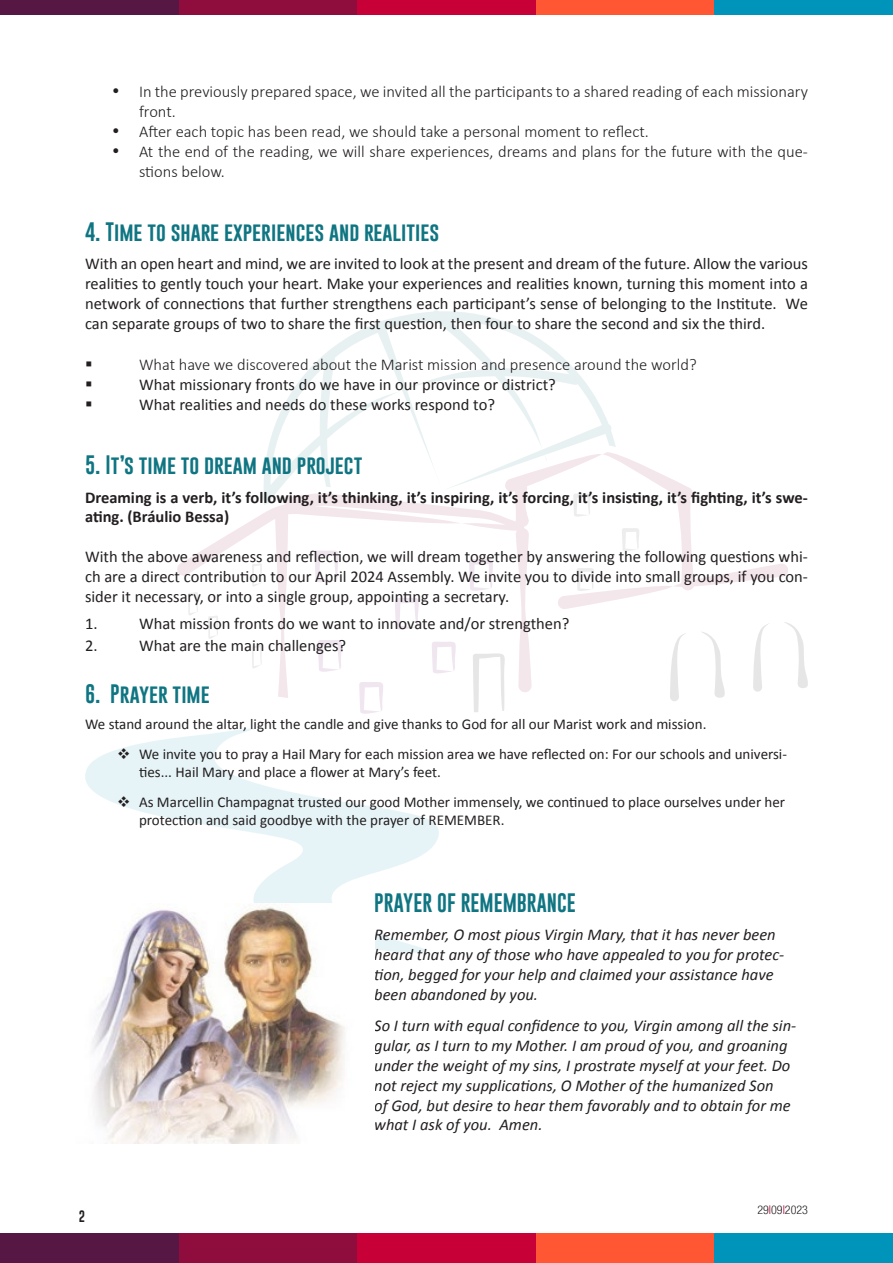
<style>
.page{position:relative;width:893px;height:1263px;background:#fff}
.page>*{position:absolute;margin:0;border:0;box-sizing:border-box;transform-origin:0 0}
.TIT_3{font:19.5px "Gobold";color:#0f7582}
.t1{font:16.5px/19.8px "Calibri";color:#231f20;text-align:justify}
.Endnote_text{font:italic 16.5px/19.8px "Calibri";color:#231f20}
.t2{font:300 16.5px/19.8px "Calibri";color:#231f20}
.t3{font:700 16.5px/19.8px "Calibri";color:#231f20}
.t4{font:16.5px "Wingdings";color:#231f20}
.Endnote_text-2{font:15px/18px "Calibri";color:#231f20}
.t5{font:300 condensed 12px "Helvetica Neue";color:#231f20}
.t6{font:12px "Gobold";color:#231f20}
.s1{color:#c70038}
</style>
<div class="page">
<svg style="left:474px;top:698px;width:30px;height:14px"></svg>
<svg style="left:670px;top:623px;width:138px;height:78px"></svg>
<svg style="left:360px;top:698px;width:23px;height:16px"></svg>
<svg style="left:177px;top:454px;width:612px;height:244px"></svg>
<svg style="left:261px;top:310px;width:355px;height:195px"></svg>
<svg style="left:85px;top:728px;width:354px;height:225px"></svg>
<div style="left:179px;top:1234px;width:178px;height:29px;background:#8f0d3d"></div>
<div style="left:179px;top:0;width:178px;height:15px;background:#8f0d3d"></div>
<div style="left:357px;top:1234px;width:179px;height:29px;background:#c70038"></div>
<div style="left:357px;top:0;width:179px;height:15px;background:#c70038"></div>
<div style="left:536px;top:1234px;width:178px;height:29px;background:#ff5733"></div>
<div style="left:536px;top:0;width:178px;height:15px;background:#ff5733"></div>
<div style="left:714px;top:1234px;width:179px;height:29px;background:#0094ba"></div>
<div style="left:714px;top:0;width:179px;height:15px;background:#0094ba"></div>
<div style="left:0;top:1234px;width:179px;height:29px;background:#571745"></div>
<div style="left:0;top:0;width:179px;height:15px;background:#571745"></div>
<img style="left:85px;top:904px;width:289px;height:239px">
<svg style="left:130px;top:759px;width:15px;height:1px"></svg>
<svg style="left:130px;top:807px;width:15px;height:1px"></svg>
<p class="t2" style="left:139px;top:82px;width:670px;text-indent:-27px">• In the previously prepared space, we invited all the participants to a shared reading of each missionary front.</p>
<p class="t2" style="left:112px;top:121px;width:538px">• After each topic has been read, we should take a personal moment to reflect.</p>
<p class="t2" style="left:139px;top:141px;width:670px;text-indent:-27px">• At the end of the reading, we will share experiences, dreams and plans for the future with the que&shy;stions below.</p>
<p class="TIT_3" style="left:85px;top:219px;width:356px">4. Time to share experiences and realities</p>
<p class="t1" style="left:85px;top:254px;width:724px">With an open heart and mind, we are invited to look at the present and dream of the future. Allow the various realities to gently touch your heart. Make your experiences and realities known, turning this moment into a network of connections that further strengthens each participant’s sense of belonging to the Institute. We can separate groups of two to share the first question, then four to share the second and six the third.</p>
<p class="t4" style="left:85px;top:355px;width:9px">▪</p>
<p class="t2" style="left:139px;top:355px;width:559px">What have we discovered about the Marist mission and presence around the world?</p>
<p class="t4" style="left:85px;top:375px;width:9px">▪</p>
<p class="t1" style="left:139px;top:374px;width:418px">What missionary fronts do we have in our province or district?</p>
<p class="t4" style="left:85px;top:395px;width:9px">▪</p>
<p class="t1" style="left:139px;top:394px;width:357px">What realities and needs do these works respond to?</p>
<p class="TIT_3" style="left:85px;top:452px;width:279px">5. It’s time to dream and project</p>
<p class="t3" style="left:85px;top:487px;width:724px">Dreaming is a verb, it’s following, it’s thinking, it’s inspiring, it’s forcing, it’s insisting, it’s fighting, it’s swe&shy;ating. (Bráulio Bessa)</p>
<p class="t1" style="left:85px;top:546px;width:724px">With the above awareness and reflection, we will dream together by answering the following questions whi&shy;ch are a direct contribution to our April 2024 Assembly. We invite you to divide into small groups, if you con&shy;sider it necessary, or into a single group, appointing a secretary.</p>
<p class="t1" style="left:85px;top:613px;width:14px">1.</p>
<p class="t1" style="left:139px;top:613px;width:432px">What mission fronts do we want to innovate and/or strengthen?</p>
<p class="t1" style="left:85px;top:635px;width:14px">2.</p>
<p class="t1" style="left:139px;top:635px;width:209px">What are the main challenges?</p>
<p class="TIT_3" style="left:85px;top:681px;width:126px">6. Prayer time</p>
<p class="Endnote_text-2" style="left:85px;top:715px;width:623px">We stand around the altar, light the candle and give thanks to God for all our Marist work and mission.</p>
<p class="Endnote_text-2" style="left:139px;top:745px;width:649px;text-indent:-22px">❖ We invite you to pray a Hail Mary for each mission area we have reflected on: For our schools and universi&shy;ties... Hail Mary and place a flower at Mary’s feet.</p>
<p class="Endnote_text-2" style="left:139px;top:793px;width:648px;text-indent:-22px">❖ As Marcellin Champagnat trusted our good Mother immensely, we continued to place ourselves under her protection and said goodbye with the prayer of REMEMBER.</p>
<p class="t6" style="left:79px;top:1209px;width:8px">2</p>
<p class="TIT_3" style="left:374px;top:890px;width:203px">PRAYER OF REMEMBRANCE</p>
<p class="Endnote_text" style="left:374px;top:924px;width:412px">Remember, O most pious Virgin Mary, that it has never been heard that any of those who have appealed to you for protec&shy;tion, begged for your help and claimed your assistance have been abandoned by you.</p>
<p class="Endnote_text" style="left:374px;top:1015px;width:424px">So I turn with equal confidence to you, Virgin among all the sin&shy;gular, as I turn to my Mother. I am proud of you, and groaning under the weight of my sins, I prostrate myself at your feet. Do not reject my supplications, O Mother of the humanized Son<br>of God, but desire to hear them favorably and to obtain for me what I ask of you. Amen.</p>
<p class="t5" style="left:757px;top:1202px;width:52px">29<span class="s1">I</span>09<span class="s1">I</span>2023</p>
</div>
